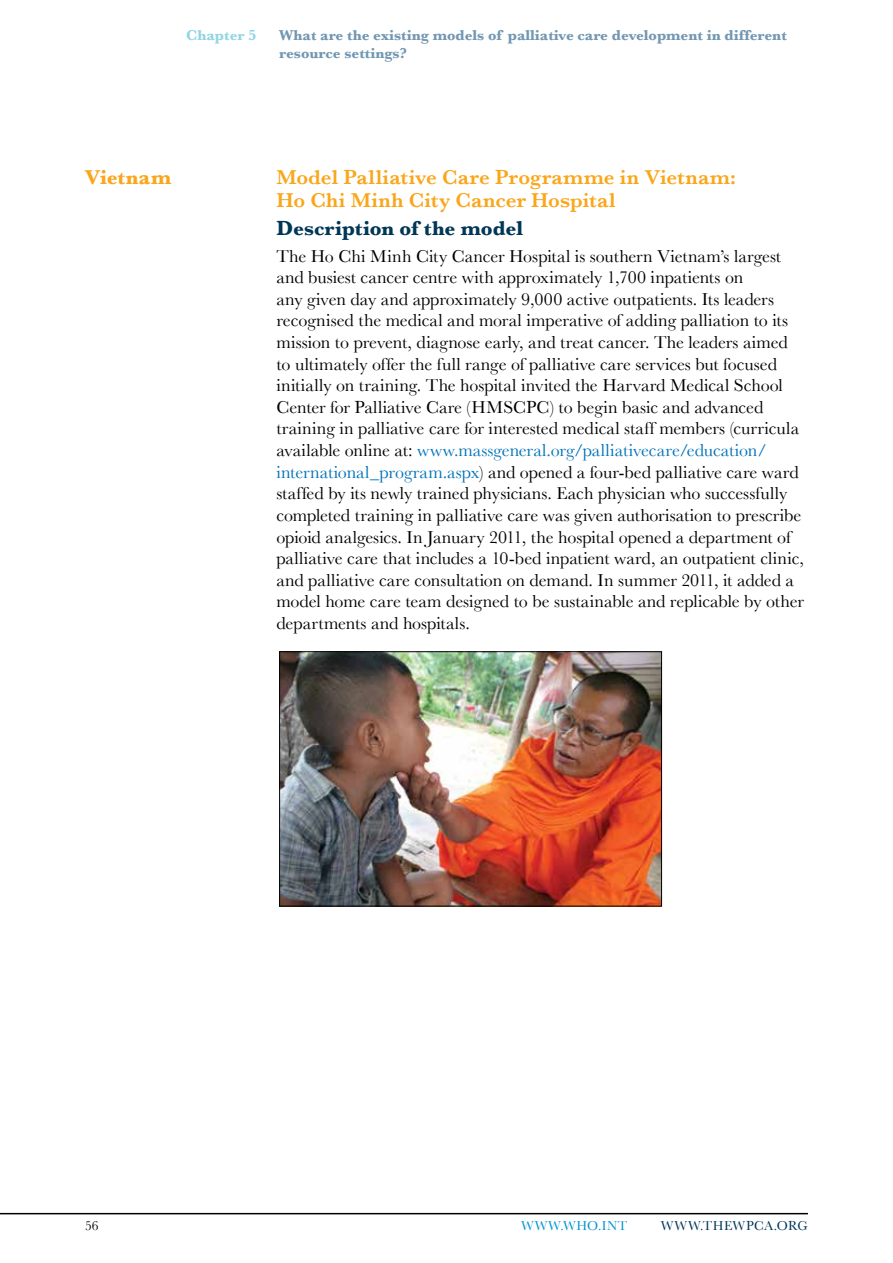
<style>
.page{position:relative;width:893px;height:1263px;background:#fff}
.page>*{position:absolute;margin:0;border:0;box-sizing:border-box;transform-origin:0 0}
.t1{font:600 21px/22.5px "Baskerville";letter-spacing:.01em;color:#faa61a}
.t2{font:700 21px "Baskerville";color:#003656}
.t3{font:700 21px "Baskerville";letter-spacing:.005em;color:#faa61a}
.t4{font:18px/21.6px "Baskerville";color:#000}
.t5{font:700 15px/18px "Baskerville";color:#7297b2}
.t6{font:700 15px "Baskerville";color:#92d6e3}
.t7{font:13.5px "Baskerville";letter-spacing:.03em;color:#003656}
.t8{font:13.5px "Baskerville";letter-spacing:.045em;color:#0093d5}
.t9{font:13.5px "Baskerville";color:#000}
.s1{color:#0072ba}
</style>
<div class="page">
<hr style="left:0;top:1213px;width:808px;height:1px;background:#000">
<img style="left:281px;top:653px;width:379px;height:251px">
<div style="left:279px;top:651px;width:383px;height:255px;border:1px solid #000"></div>
<p class="t6" style="left:186px;top:26px;width:72px">Chapter 5</p>
<p class="t5" style="left:279px;top:26px;width:509px">What are the existing models of palliative care development in different resource settings?</p>
<p class="t3" style="left:85px;top:165px;width:88px">Vietnam</p>
<p class="t1" style="left:276px;top:166px;width:461px">Model Palliative Care Programme in Vietnam:<br>Ho Chi Minh City Cancer Hospital</p>
<p class="t2" style="left:276px;top:215px;width:248px">Description of the model</p>
<p class="t4" style="left:276px;top:245px;width:529px">The Ho Chi Minh City Cancer Hospital is southern Vietnam’s largest and busiest cancer centre with approximately 1,700 inpatients on<br>any given day and approximately 9,000 active outpatients. Its leaders recognised the medical and moral imperative of adding palliation to its mission to prevent, diagnose early, and treat cancer. The leaders aimed to ultimately offer the full range of palliative care services but focused initially on training. The hospital invited the Harvard Medical School Center for Palliative Care (HMSCPC) to begin basic and advanced training in palliative care for interested medical staff members (curricula available online at: <span class="s1">www.massgeneral.org/palliativecare/education/ international_program.aspx</span>) and opened a four-bed palliative care ward staffed by its newly trained physicians. Each physician who successfully completed training in palliative care was given authorisation to prescribe opioid analgesics. In January 2011, the hospital opened a department of palliative care that includes a 10-bed inpatient ward, an outpatient clinic, and palliative care consultation on demand. In summer 2011, it added a model home care team designed to be sustainable and replicable by other departments and hospitals.</p>
<p class="t9" style="left:85px;top:1218px;width:15px">56</p>
<p class="t8" style="left:521px;top:1218px;width:108px">WWW.WHO.INT</p>
<p class="t7" style="left:661px;top:1218px;width:148px">WWW.THEWPCA.ORG</p>
</div>
